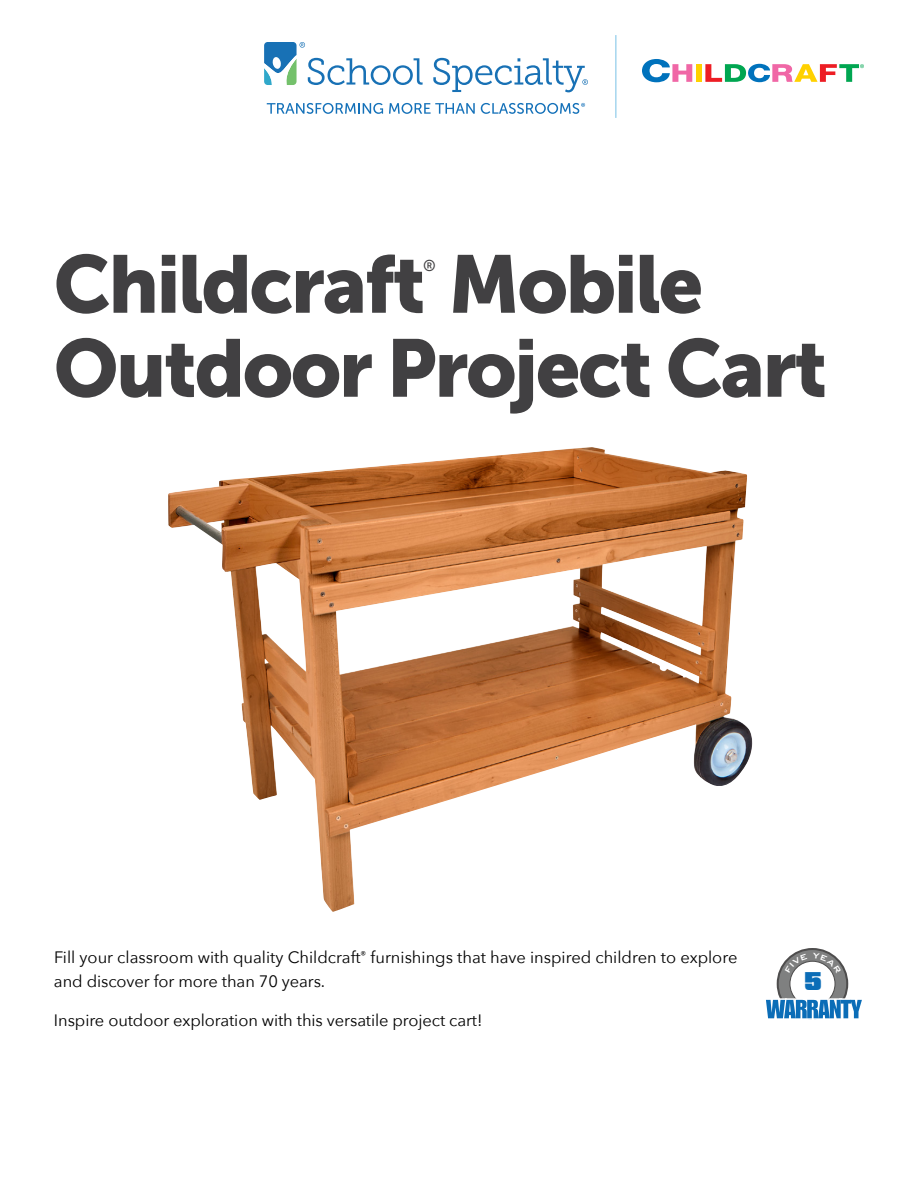
<style>
.page{position:relative;width:918px;height:1188px;background:#fff}
.page>*{position:absolute;margin:0;border:0;box-sizing:border-box;transform-origin:0 0}
.t1{font:81px "Museo Sans 900";letter-spacing:-.03em;color:#414042}
.t2{font:900 26.85px "Compacta LT Std";color:#0b6db7}
.t3{font:16.5px/24px "Avenir Next";letter-spacing:-.005em;color:#000}
.t4{font:15.75px "Museo Sans 500";color:#414042}
</style>
<div class="page">
<hr style="left:615px;top:35px;width:2px;height:83px;background:#a5d6ee">
<svg style="left:433px;top:58px;width:155px;height:34px"></svg>
<svg style="left:264px;top:42px;width:159px;height:43px"></svg>
<svg style="left:267px;top:103px;width:116px;height:11px"></svg>
<svg style="left:389px;top:103px;width:86px;height:11px"></svg>
<svg style="left:481px;top:103px;width:104px;height:11px"></svg>
<svg style="left:642px;top:59px;width:50px;height:23px"></svg>
<div style="left:696px;top:64px;width:6px;height:18px;background:#ffd100"></div>
<svg style="left:705px;top:64px;width:159px;height:18px"></svg>
<img style="left:168px;top:447px;width:585px;height:465px">
<svg style="left:766px;top:948px;width:96px;height:72px"></svg>
<h1 class="t1" style="left:54px;top:238px;width:651px">Childcraft Mobile</h1>
<p class="t4" style="left:423px;top:257px;width:14px">®</p>
<h1 class="t1" style="left:54px;top:322px;width:775px">Outdoor Project Cart</h1>
<p class="t3" style="left:54px;top:945px;width:685px">Fill your classroom with quality Childcraft<sup>®</sup> furnishings that have inspired children to explore and discover for more than 70 years.</p>
<p class="t3" style="left:54px;top:1008px;width:430px">Inspire outdoor exploration with this versatile project cart!</p>
<h2 class="t2" style="left:804px;top:966px;width:19px">5</h2>
</div>
